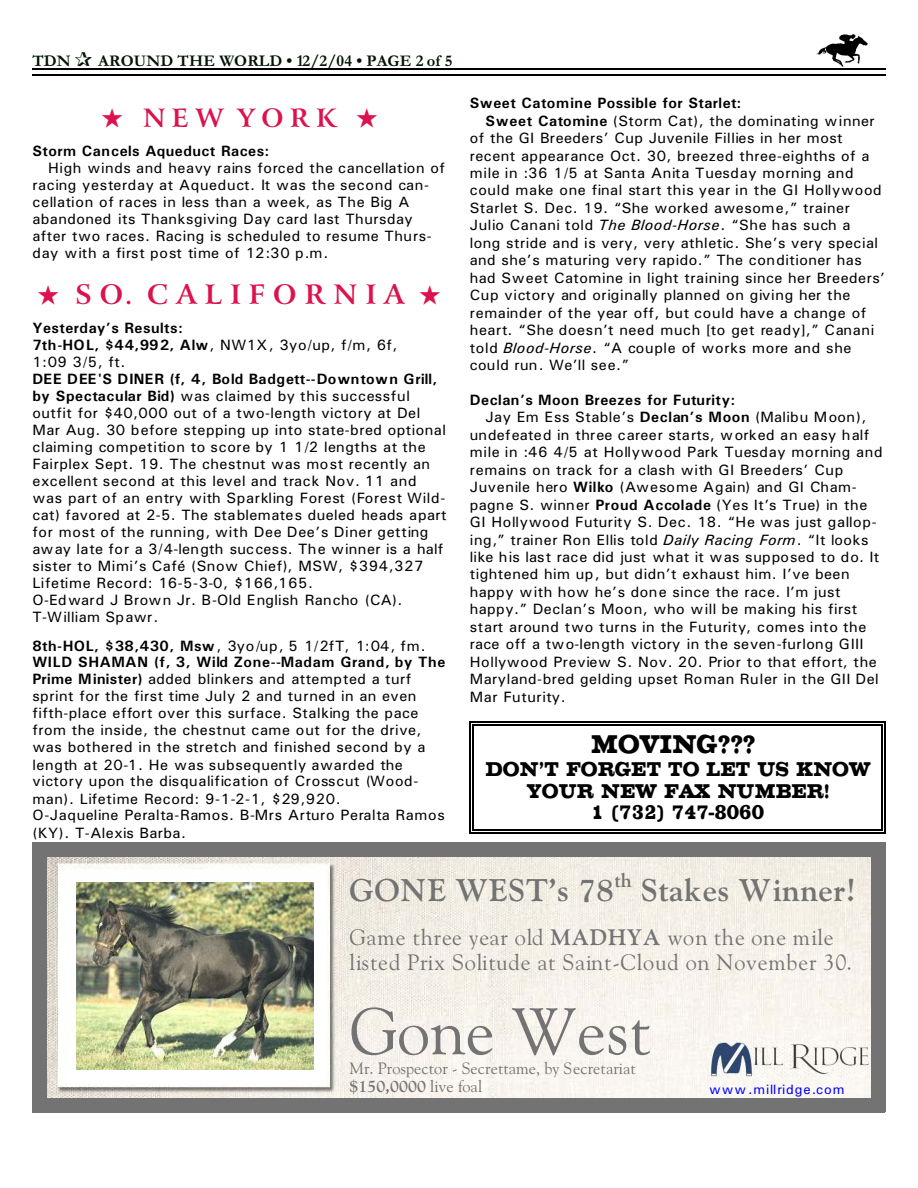
<style>
.page{position:relative;width:918px;height:1188px;background:#fff}
.page>*{position:absolute;margin:0;border:0;box-sizing:border-box;transform-origin:0 0}
.t1{font:66px "Goudy Ol St BT";color:#737373}
.t2{font:700 31.35px "Goudy Ol St BT";letter-spacing:.03em;color:#737373}
.t3{font:700 27px "Arrus BT";letter-spacing:.3em;color:#db124d}
.t4{font:27px "Chesterfield Condensed";letter-spacing:.005em;color:#000}
.t5{font:700 25.5px "Arrus BT";letter-spacing:.255em;color:#db124d}
.t6{font:22.35px/24.9px "Goudy Ol St BT";letter-spacing:.035em;color:#737373}
.t7{font:21px/21.8px "Chesterfield Condensed";letter-spacing:.01em;color:#000;text-align:center}
.t8{font:700 19.5px "Goudy Ol St BT";color:#737373}
.t9{font:16.5px/17.9px "Goudy Ol St BT";color:#737373}
.t10{font:700 16.5px "Garamond";letter-spacing:.005em;color:#001400}
.t11{font:15px/17px "Univers";letter-spacing:.03em;color:#000}
.t12{font:700 15px/17px "Univers";letter-spacing:.03em;color:#000}
.t13{font:15px "Univers";letter-spacing:.01em;color:#000}
.t14{font:13.5px "Univers";letter-spacing:.065em;color:#00f}
.s1{font-weight:400}
.s2{font-weight:700}
.s3{font-style:italic}
</style>
<div class="page">
<img style="left:817px;top:35px;width:51px;height:31px">
<hr style="left:32px;top:68px;width:853px;height:1px;background:#000">
<hr style="left:32px;top:75px;width:853px;height:1px;background:#000">
<img style="left:32px;top:857px;width:852px;height:256px">
<img style="left:709px;top:1041px;width:162px;height:36px">
<img style="left:76px;top:882px;width:237px;height:188px">
<div style="left:32px;top:842px;width:15px;height:270px;background:#737373"></div>
<div style="left:871px;top:842px;width:14px;height:270px;background:#737373"></div>
<div style="left:32px;top:842px;width:853px;height:15px;background:#737373"></div>
<div style="left:32px;top:1098px;width:853px;height:14px;background:#737373"></div>
<hr style="left:473px;top:724px;width:1px;height:106px;background:#000">
<hr style="left:881px;top:724px;width:2px;height:106px;background:#000">
<hr style="left:473px;top:724px;width:409px;height:1px;background:#000">
<hr style="left:473px;top:829px;width:409px;height:2px;background:#000">
<hr style="left:470px;top:721px;width:1px;height:112px;background:#000">
<hr style="left:884px;top:721px;width:1px;height:112px;background:#000">
<hr style="left:470px;top:721px;width:415px;height:1px;background:#000">
<hr style="left:470px;top:832px;width:415px;height:1px;background:#000">
<p class="t10" style="left:32px;top:55px;width:40px">TDN</p>
<p class="t10" style="left:98px;top:55px;width:356px">AROUND THE WORLD • 12/2/04 • PAGE 2 of 5</p>
<h3 class="t5" style="left:102px;top:108px;width:278px">★ NEW YORK ★</h3>
<p class="t12" style="left:32px;top:143px;width:239px">Storm Cancels Aqueduct Races:</p>
<p class="t11" style="left:32px;top:160px;width:414px;text-indent:16px">High winds and heavy rains forced the cancellation of racing yesterday at Aqueduct. It was the second can&shy;cellation of races in less than a week, as The Big A abandoned its Thanksgiving Day card last Thursday after two races. Racing is scheduled to resume Thurs&shy;day with a first post time of 12:30 p.m.</p>
<h3 class="t3" style="left:38px;top:283px;width:404px">★ SO. CALIFORNIA ★</h3>
<p class="t12" style="left:32px;top:321px;width:367px">Yesterday’s Results:<br>7th-HOL, $44,992, Alw<span class="s1">, NW1X, 3yo/up, f/m, 6f,<br>1:09 3/5, ft.</span></p>
<p class="t11" style="left:32px;top:372px;width:416px"><span class="s2">DEE DEE'S DINER (f, 4, Bold Badgett--Downtown Grill, by Spectacular Bid)</span> was claimed by this successful outfit for $40,000 out of a two-length victory at Del Mar Aug. 30 before stepping up into state-bred optional claiming competition to score by 1 1/2 lengths at the Fairplex Sept. 19. The chestnut was most recently an excellent second at this level and track Nov. 11 and was part of an entry with Sparkling Forest (Forest Wild&shy;cat) favored at 2-5. The stablemates dueled heads apart for most of the running, with Dee Dee’s Diner getting away late for a 3/4-length success. The winner is a half sister to Mimi’s Café (Snow Chief), MSW, $394,327<br>Lifetime Record: 16-5-3-0, $166,165.<br>O-Edward J Brown Jr. B-Old English Rancho (CA).<br>T-William Spawr.</p>
<p class="t11" style="left:32px;top:638px;width:415px"><span class="s2">8th-HOL, $38,430, Msw</span>, 3yo/up, 5 1/2fT, 1:04, fm.<br><span class="s2">WILD SHAMAN (f, 3, Wild Zone--Madam Grand, by The Prime Minister)</span> added blinkers and attempted a turf sprint for the first time July 2 and turned in an even fifth-place effort over this surface. Stalking the pace from the inside, the chestnut came out for the drive, was bothered in the stretch and finished second by a length at 20-1. He was subsequently awarded the victory upon the disqualification of Crosscut (Wood&shy;man). Lifetime Record: 9-1-2-1, $29,920.<br>O-Jaqueline Peralta-Ramos. B-Mrs Arturo Peralta Ramos (KY). T-Alexis Barba.</p>
<p class="t12" style="left:470px;top:96px;width:273px">Sweet Catomine Possible for Starlet:</p>
<p class="t11" style="left:485px;top:113px;width:391px"><span class="s2">Sweet Catomine</span> (Storm Cat), the dominating winner</p>
<p class="t11" style="left:470px;top:131px;width:375px">of the GI Breeders’ Cup Juvenile Fillies in her most</p>
<p class="t11" style="left:470px;top:148px;width:401px">recent appearance Oct. 30, breezed three-eighths of a</p>
<p class="t11" style="left:470px;top:166px;width:385px">mile in :36 1/5 at Santa Anita Tuesday morning and</p>
<p class="t11" style="left:470px;top:183px;width:413px">could make one final start this year in the GI Hollywood</p>
<p class="t11" style="left:470px;top:201px;width:382px">Starlet S. Dec. 19. “She worked awesome,” trainer</p>
<p class="t11" style="left:470px;top:218px;width:382px">Julio Canani told <span class="s3">The Blood-Horse</span>. “She has such a</p>
<p class="t11" style="left:470px;top:236px;width:410px">long stride and is very, very athletic. She’s very special</p>
<p class="t11" style="left:470px;top:253px;width:394px">and she’s maturing very rapido.” The conditioner has</p>
<p class="t11" style="left:470px;top:270px;width:417px">had Sweet Catomine in light training since her Breeders’</p>
<p class="t11" style="left:470px;top:288px;width:382px">Cup victory and originally planned on giving her the</p>
<p class="t11" style="left:470px;top:305px;width:398px">remainder of the year off, but could have a change of</p>
<p class="t11" style="left:470px;top:323px;width:406px">heart. “She doesn’t need much [to get ready],” Canani</p>
<p class="t11" style="left:470px;top:340px;width:383px">told <span class="s3">Blood-Horse</span>. “A couple of works more and she</p>
<p class="t11" style="left:470px;top:358px;width:161px">could run. We’ll see.”</p>
<p class="t12" style="left:470px;top:393px;width:267px">Declan’s Moon Breezes for Futurity:</p>
<p class="t11" style="left:485px;top:410px;width:383px">Jay Em Ess Stable’s <span class="s2">Declan’s Moon</span> (Malibu Moon),</p>
<p class="t13" style="left:470px;top:429px;width:401px">undefeated in three career starts, worked an easy half</p>
<p class="t11" style="left:470px;top:445px;width:414px">mile in :46 4/5 at Hollywood Park Tuesday morning and</p>
<p class="t11" style="left:470px;top:462px;width:375px">remains on track for a clash with GI Breeders’ Cup</p>
<p class="t11" style="left:470px;top:480px;width:389px">Juvenile hero <span class="s2">Wilko</span> (Awesome Again) and GI Cham-</p>
<p class="t11" style="left:470px;top:497px;width:399px">pagne S. winner <span class="s2">Proud Accolade</span> (Yes It’s True) in the</p>
<p class="t11" style="left:470px;top:515px;width:408px">GI Hollywood Futurity S. Dec. 18. “He was just gallop-</p>
<p class="t11" style="left:470px;top:532px;width:400px">ing,” trainer Ron Ellis told <span class="s3">Daily Racing Form</span>. “It looks</p>
<p class="t13" style="left:470px;top:552px;width:411px">like his last race did just what it was supposed to do. It</p>
<p class="t11" style="left:470px;top:567px;width:381px">tightened him up, but didn’t exhaust him. I’ve been</p>
<p class="t11" style="left:470px;top:585px;width:372px">happy with how he’s done since the race. I’m just</p>
<p class="t11" style="left:470px;top:602px;width:389px">happy.” Declan’s Moon, who will be making his first</p>
<p class="t11" style="left:470px;top:619px;width:398px">start around two turns in the Futurity, comes into the</p>
<p class="t13" style="left:470px;top:639px;width:395px">race off a two-length victory in the seven-furlong GIII</p>
<p class="t11" style="left:470px;top:654px;width:409px">Hollywood Preview S. Nov. 20. Prior to that effort, the</p>
<p class="t11" style="left:470px;top:672px;width:411px">Maryland-bred gelding upset Roman Ruler in the GII Del</p>
<p class="t11" style="left:470px;top:689px;width:97px">Mar Futurity.</p>
<h3 class="t4" style="left:591px;top:730px;width:166px">MOVING???</h3>
<h3 class="t7" style="left:485px;top:759px;width:387px">DON’T FORGET TO LET US KNOW<br>YOUR NEW FAX NUMBER!<br>1 (732) 747-8060</h3>
<h2 class="t2" style="left:350px;top:877px;width:266px">GONE WEST’s 78</h2>
<h3 class="t8" style="left:614px;top:872px;width:19px">th</h3>
<h2 class="t2" style="left:641px;top:877px;width:217px">Stakes Winner!</h2>
<h3 class="t6" style="left:350px;top:927px;width:504px">Game three year old <span class="s2">MADHYA</span> won the one mile listed Prix Solitude at Saint-Cloud on November 30.</h3>
<h1 class="t1" style="left:350px;top:1004px;width:303px">Gone West</h1>
<p class="t9" style="left:350px;top:1061px;width:288px">Mr. Prospector - Secrettame, by Secretariat <span class="s2">$150,0000</span> live foal</p>
<p class="t14" style="left:709px;top:1085px;width:137px">www.millridge.com</p>
</div>
